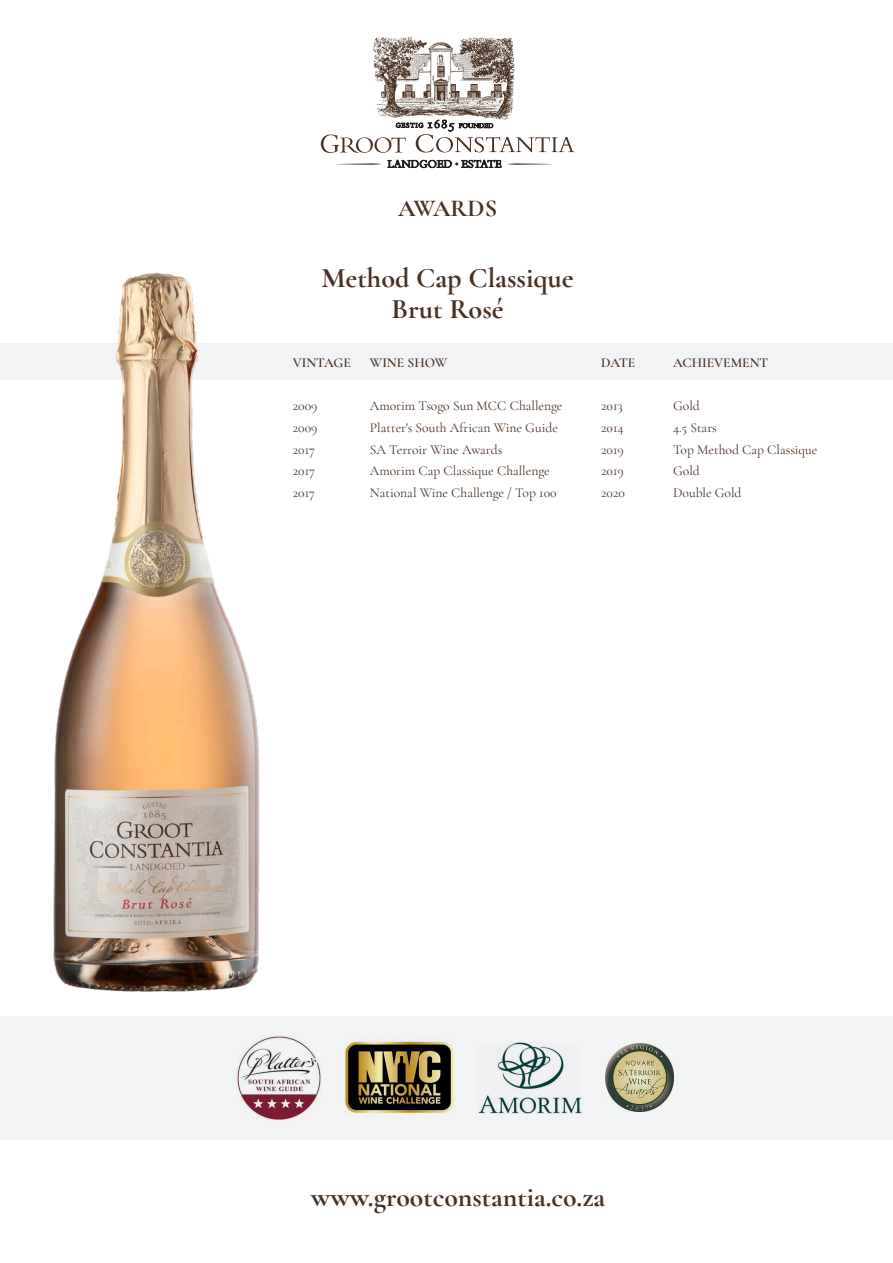
<style>
.page{position:relative;width:893px;height:1263px;background:#fff}
.page>*{position:absolute;margin:0;border:0;box-sizing:border-box;transform-origin:0 0}
.t1{font:700 28.2px/31.8px "Cormorant Garamond";color:#4a3223;text-align:center}
.t2{font:700 27.75px "Cormorant Garamond";color:#4a3223}
.t3{font:700 24.3px "Cormorant Garamond";color:#4a3223}
.t4{font:13.65px "Cormorant Garamond";color:#4a3223}
.t5{font:600 13.65px "Cormorant Garamond";color:#4a3223}
</style>
<div class="page">
<div style="left:0;top:343px;width:893px;height:37px;background:#f2f3f4"></div>
<div style="left:0;top:1016px;width:893px;height:123px;background:#f2f3f4"></div>
<img style="left:53px;top:273px;width:207px;height:719px">
<svg style="left:321px;top:36px;width:253px;height:117px"></svg>
<svg style="left:388px;top:160px;width:113px;height:8px"></svg>
<svg style="left:338px;top:163px;width:43px;height:2px"></svg>
<svg style="left:508px;top:163px;width:43px;height:2px"></svg>
<img style="left:479px;top:1042px;width:102px;height:71px">
<img style="left:345px;top:1041px;width:109px;height:73px">
<img style="left:237px;top:1035px;width:84px;height:85px">
<img style="left:605px;top:1043px;width:69px;height:69px">
<h3 class="t3" style="left:398px;top:193px;width:101px">AWARDS</h3>
<h1 class="t1" style="left:321px;top:261px;width:254px">Method Cap Classique<br>Brut Rosé</h1>
<p class="t5" style="left:293px;top:355px;width:60px">VINTAGE</p>
<p class="t5" style="left:370px;top:355px;width:79px">WINE SHOW</p>
<p class="t5" style="left:601px;top:355px;width:36px">DATE</p>
<p class="t5" style="left:673px;top:355px;width:97px">ACHIEVEMENT</p>
<p class="t4" style="left:293px;top:398px;width:26px">2009</p>
<p class="t4" style="left:370px;top:398px;width:194px">Amorim Tsogo Sun MCC Challenge</p>
<p class="t4" style="left:601px;top:398px;width:23px">2013</p>
<p class="t4" style="left:673px;top:398px;width:28px">Gold</p>
<p class="t4" style="left:293px;top:419px;width:26px">2009</p>
<p class="t4" style="left:370px;top:419px;width:189px">Platter's South African Wine Guide</p>
<p class="t4" style="left:601px;top:419px;width:24px">2014</p>
<p class="t4" style="left:673px;top:419px;width:45px">4.5 Stars</p>
<p class="t4" style="left:293px;top:441px;width:24px">2017</p>
<p class="t4" style="left:370px;top:441px;width:134px">SA Terroir Wine Awards</p>
<p class="t4" style="left:601px;top:441px;width:24px">2019</p>
<p class="t4" style="left:673px;top:441px;width:146px">Top Method Cap Classique</p>
<p class="t4" style="left:293px;top:462px;width:24px">2017</p>
<p class="t4" style="left:370px;top:462px;width:181px">Amorim Cap Classique Challenge</p>
<p class="t4" style="left:601px;top:462px;width:24px">2019</p>
<p class="t4" style="left:673px;top:462px;width:28px">Gold</p>
<p class="t4" style="left:293px;top:484px;width:24px">2017</p>
<p class="t4" style="left:370px;top:484px;width:188px">National Wine Challenge / Top 100</p>
<p class="t4" style="left:601px;top:484px;width:25px">2020</p>
<p class="t4" style="left:673px;top:484px;width:70px">Double Gold</p>
<h2 class="t2" style="left:311px;top:1180px;width:296px">www.grootconstantia.co.za</h2>
</div>
